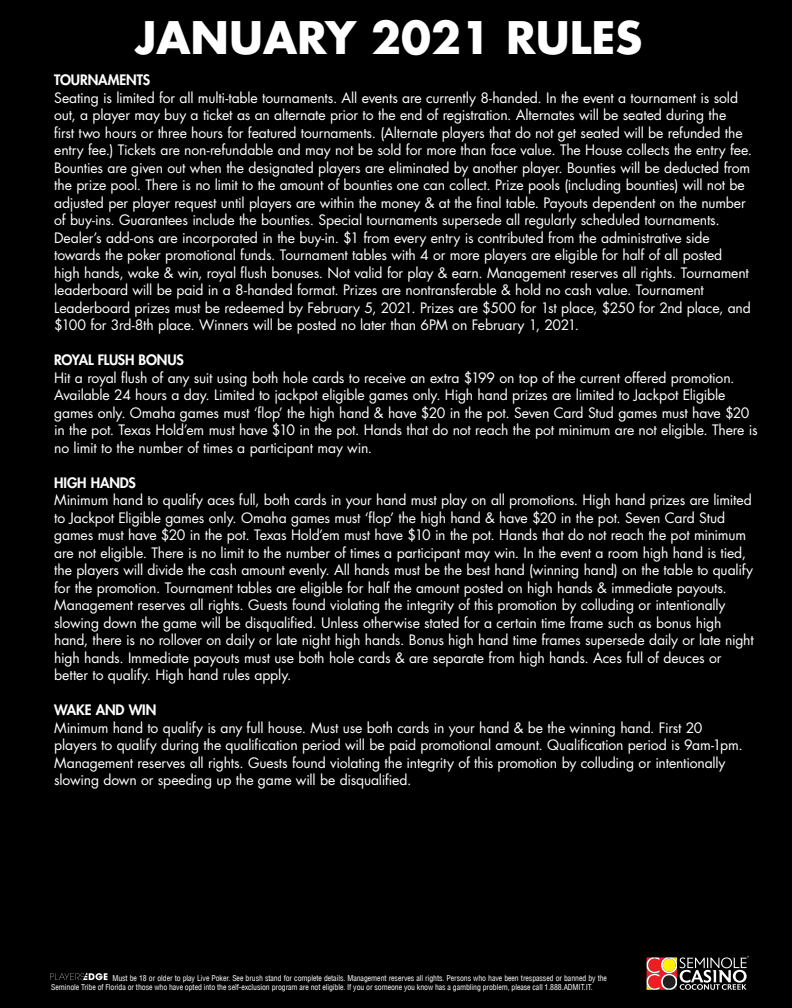
<style>
.page{position:relative;width:792px;height:1008px;background:#000}
.page>*{position:absolute;margin:0;border:0;box-sizing:border-box;transform-origin:0 0}
.t1{font:700 43.7px "Futura Std";color:#fff}
.t2{font:14px/17.5px "Futura Std";letter-spacing:-.015em;color:#fff}
.t3{font:800 14px "Futura Std";letter-spacing:-.01em;color:#fff}
.t4{font:condensed 7.8px/9.4px "Helvetica LT";letter-spacing:-.01em;color:#fff}
</style>
<div class="page">
<svg style="left:647px;top:956px;width:102px;height:34px"></svg>
<svg style="left:50px;top:972px;width:57px;height:9px"></svg>
<h1 class="t1" style="left:135px;top:8px;width:509px">JANUARY 2021 RULES</h1>
<p class="t3" style="left:54px;top:71px;width:97px">TOURNAMENTS</p>
<p class="t2" style="left:54px;top:89px;width:699px">Seating is limited for all multi-table tournaments. All events are currently 8-handed. In the event a tournament is sold out, a player may buy a ticket as an alternate prior to the end of registration. Alternates will be seated during the<br>first two hours or three hours for featured tournaments. (Alternate players that do not get seated will be refunded the entry fee.) Tickets are non-refundable and may not be sold for more than face value. The House collects the entry fee.<br>Bounties are given out when the designated players are eliminated by another player. Bounties will be deducted from the prize pool. There is no limit to the amount of bounties one can collect. Prize pools (including bounties) will not be adjusted per player request until players are within the money &amp; at the final table. Payouts dependent on the number of buy-ins. Guarantees include the bounties. Special tournaments supersede all regularly scheduled tournaments.<br>Dealer’s add-ons are incorporated in the buy-in. $1 from every entry is contributed from the administrative side towards the poker promotional funds. Tournament tables with 4 or more players are eligible for half of all posted<br>high hands, wake &amp; win, royal flush bonuses. Not valid for play &amp; earn. Management reserves all rights. Tournament leaderboard will be paid in a 8-handed format. Prizes are nontransferable &amp; hold no cash value. Tournament Leaderboard prizes must be redeemed by February 5, 2021. Prizes are $500 for 1st place, $250 for 2nd place, and $100 for 3rd-8th place. Winners will be posted no later than 6PM on February 1, 2021.</p>
<p class="t3" style="left:54px;top:351px;width:131px">ROYAL FLUSH BONUS</p>
<p class="t2" style="left:54px;top:369px;width:705px">Hit a royal flush of any suit using both hole cards to receive an extra $199 on top of the current offered promotion.<br>Available 24 hours a day. Limited to jackpot eligible games only. High hand prizes are limited to Jackpot Eligible games only. Omaha games must ‘flop’ the high hand &amp; have $20 in the pot. Seven Card Stud games must have $20 in the pot. Texas Hold’em must have $10 in the pot. Hands that do not reach the pot minimum are not eligible. There is no limit to the number of times a participant may win.</p>
<p class="t3" style="left:54px;top:474px;width:83px">HIGH HANDS</p>
<p class="t2" style="left:54px;top:492px;width:701px">Minimum hand to qualify aces full, both cards in your hand must play on all promotions. High hand prizes are limited to Jackpot Eligible games only. Omaha games must ‘flop’ the high hand &amp; have $20 in the pot. Seven Card Stud games must have $20 in the pot. Texas Hold’em must have $10 in the pot. Hands that do not reach the pot minimum are not eligible. There is no limit to the number of times a participant may win. In the event a room high hand is tied, the players will divide the cash amount evenly. All hands must be the best hand (winning hand) on the table to qualify for the promotion. Tournament tables are eligible for half the amount posted on high hands &amp; immediate payouts.<br>Management reserves all rights. Guests found violating the integrity of this promotion by colluding or intentionally slowing down the game will be disqualified. Unless otherwise stated for a certain time frame such as bonus high hand, there is no rollover on daily or late night high hands. Bonus high hand time frames supersede daily or late night high hands. Immediate payouts must use both hole cards &amp; are separate from high hands. Aces full of deuces or better to qualify. High hand rules apply.</p>
<p class="t3" style="left:54px;top:701px;width:104px">WAKE AND WIN</p>
<p class="t2" style="left:54px;top:719px;width:690px">Minimum hand to qualify is any full house. Must use both cards in your hand &amp; be the winning hand. First 20 players to qualify during the qualification period will be paid promotional amount. Qualification period is 9am-1pm.<br>Management reserves all rights. Guests found violating the integrity of this promotion by colluding or intentionally slowing down or speeding up the game will be disqualified.</p>
<p class="t4" style="left:51px;top:973px;width:557px;text-indent:61px">Must be 18 or older to play Live Poker. See brush stand for complete details. Management reserves all rights. Persons who have been trespassed or banned by the<br>Seminole Tribe of Florida or those who have opted into the self-exclusion program are not eligible. If you or someone you know has a gambling problem, please call 1.888.ADMIT.IT.</p>
</div>
